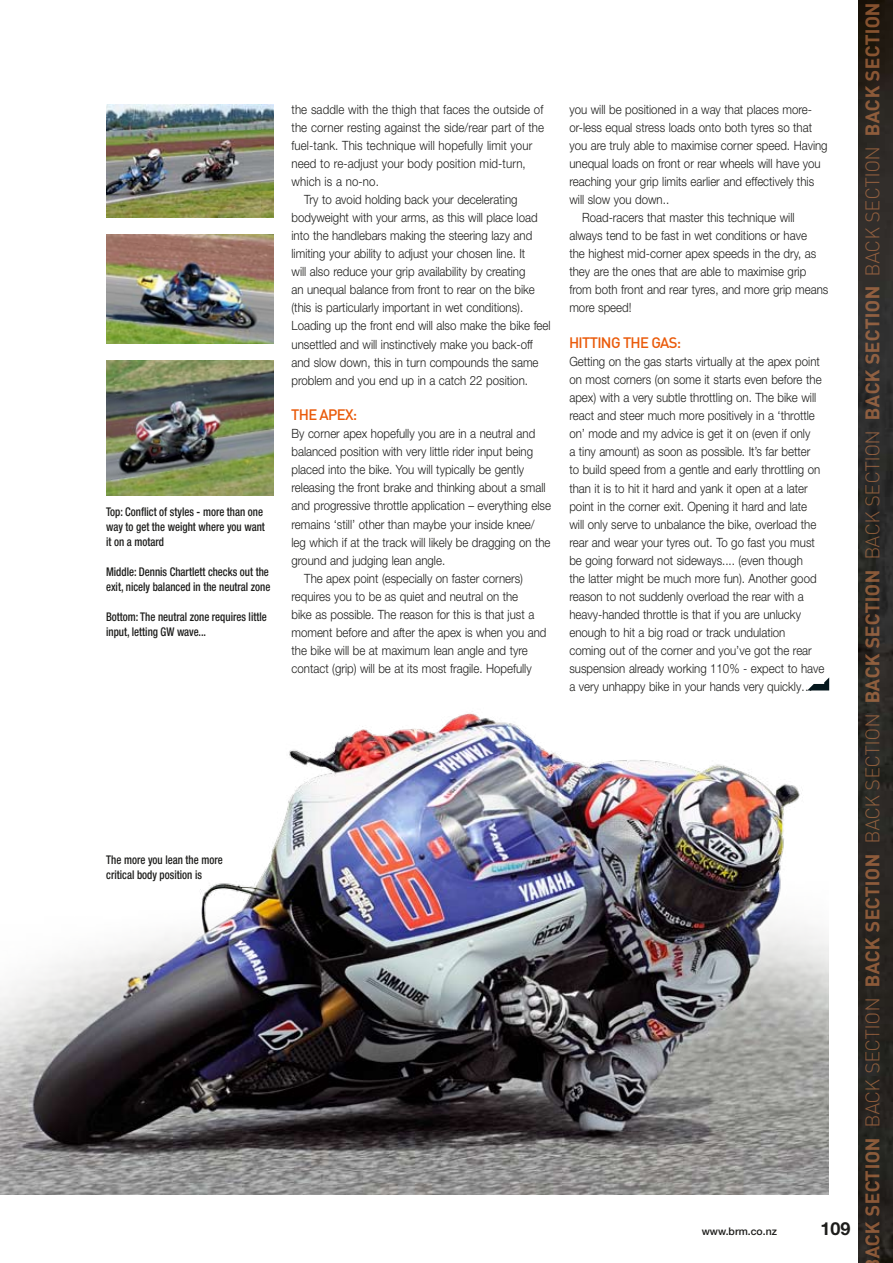
<style>
.page{position:relative;width:893px;height:1263px;background:#fff}
.page>*{position:absolute;margin:0;border:0;box-sizing:border-box;transform-origin:0 0}
.t1{font:700 19.5px "Nu Din";letter-spacing:.05em;color:#f29154}
.t2{font:700 18px "Helvetica Neue";color:#1d1d1b}
.t3{font:500 15px "Nu Din";color:#ea5b0b}
.t4{font:300 12.75px/18px "Helvetica Neue";color:#1d1d1b;scale:.9 1}
.t5{font:500 condensed 12px/15px "Helvetica Neue";color:#1d1d1b;scale:.9 1}
.t6{font:500 10.5px "Helvetica Neue";color:#1d1d1b}
.s1{font-weight:300}
</style>
<div class="page">
<img style="left:859px;top:0;width:34px;height:1263px">
<img style="left:0;top:690px;width:828px;height:505px">
<img style="left:106px;top:104px;width:168px;height:113px">
<img style="left:106px;top:234px;width:168px;height:109px">
<svg style="left:808px;top:677px;width:21px;height:13px"></svg>
<img style="left:106px;top:360px;width:168px;height:135px">
<p class="t5" style="left:106px;top:504px;width:178px">Top: Conflict of styles - more than one way to get the weight where you want it on a motard</p>
<p class="t5" style="left:106px;top:564px;width:184px">Middle: Dennis Chartlett checks out the exit, nicely balanced in the neutral zone</p>
<p class="t5" style="left:106px;top:609px;width:180px">Bottom: The neutral zone requires little input, letting GW wave...</p>
<p class="t5" style="left:106px;top:852px;width:131px">The more you lean the more critical body position is</p>
<p class="t4" style="left:292px;top:101px;width:281px">the saddle with the thigh that faces the outside of</p>
<p class="t4" style="left:292px;top:119px;width:282px">the corner resting against the side/rear part of the</p>
<p class="t4" style="left:292px;top:137px;width:269px">fuel-tank. This technique will hopefully limit your</p>
<p class="t4" style="left:292px;top:155px;width:262px">need to re-adjust your body position mid-turn,</p>
<p class="t4" style="left:292px;top:173px;width:99px">which is a no-no.</p>
<p class="t4" style="left:304px;top:191px;width:238px">Try to avoid holding back your decelerating</p>
<p class="t4" style="left:292px;top:209px;width:275px">bodyweight with your arms, as this will place load</p>
<p class="t4" style="left:292px;top:227px;width:269px">into the handlebars making the steering lazy and</p>
<p class="t4" style="left:292px;top:245px;width:261px">limiting your ability to adjust your chosen line. It</p>
<p class="t4" style="left:292px;top:263px;width:261px">will also reduce your grip availability by creating</p>
<p class="t4" style="left:292px;top:281px;width:272px">an unequal balance from front to rear on the bike</p>
<p class="t4" style="left:292px;top:299px;width:259px">(this is particularly important in wet conditions).</p>
<p class="t4" style="left:292px;top:317px;width:289px">Loading up the front end will also make the bike feel</p>
<p class="t4" style="left:292px;top:335px;width:270px">unsettled and will instinctively make you back-off</p>
<p class="t4" style="left:292px;top:353px;width:276px">and slow down, this in turn compounds the same</p>
<p class="t4" style="left:292px;top:371px;width:264px">problem and you end up in a catch 22 position.</p>
<p class="t3" style="left:292px;top:405px;width:67px">THE APEX:</p>
<p class="t4" style="left:292px;top:425px;width:272px">By corner apex hopefully you are in a neutral and</p>
<p class="t4" style="left:292px;top:443px;width:270px">balanced position with very little rider input being</p>
<p class="t4" style="left:292px;top:461px;width:260px">placed into the bike. You will typically be gently</p>
<p class="t4" style="left:292px;top:479px;width:284px">releasing the front brake and thinking about a small</p>
<p class="t4" style="left:292px;top:497px;width:290px">and progressive throttle application – everything else</p>
<p class="t4" style="left:292px;top:515px;width:272px">remains ‘still’ other than maybe your inside knee/</p>
<p class="t4" style="left:292px;top:533px;width:289px">leg which if at the track will likely be dragging on the</p>
<p class="t4" style="left:292px;top:551px;width:172px">ground and judging lean angle.</p>
<p class="t4" style="left:304px;top:569px;width:245px">The apex point (especially on faster corners)</p>
<p class="t4" style="left:292px;top:587px;width:253px">requires you to be as quiet and neutral on the</p>
<p class="t4" style="left:292px;top:605px;width:271px">bike as possible. The reason for this is that just a</p>
<p class="t4" style="left:292px;top:623px;width:285px">moment before and after the apex is when you and</p>
<p class="t4" style="left:292px;top:641px;width:264px">the bike will be at maximum lean angle and tyre</p>
<p class="t4" style="left:292px;top:659px;width:268px">contact (grip) will be at its most fragile. Hopefully</p>
<p class="t4" style="left:569px;top:101px;width:271px">you will be positioned in a way that places more-</p>
<p class="t4" style="left:569px;top:119px;width:271px">or-less equal stress loads onto both tyres so that</p>
<p class="t4" style="left:569px;top:137px;width:288px">you are truly able to maximise corner speed. Having</p>
<p class="t4" style="left:569px;top:155px;width:281px">unequal loads on front or rear wheels will have you</p>
<p class="t4" style="left:569px;top:173px;width:273px">reaching your grip limits earlier and effectively this</p>
<p class="t4" style="left:569px;top:191px;width:112px">will slow you down..</p>
<p class="t4" style="left:582px;top:209px;width:238px">Road-racers that master this technique will</p>
<p class="t4" style="left:569px;top:227px;width:265px">always tend to be fast in wet conditions or have</p>
<p class="t4" style="left:569px;top:245px;width:276px">the highest mid-corner apex speeds in the dry, as</p>
<p class="t4" style="left:569px;top:263px;width:265px">they are the ones that are able to maximise grip</p>
<p class="t4" style="left:569px;top:281px;width:289px">from both front and rear tyres, and more grip means</p>
<p class="t4" style="left:569px;top:299px;width:71px">more speed!</p>
<p class="t3" style="left:569px;top:333px;width:113px">HITTING THE GAS:</p>
<p class="t4" style="left:569px;top:353px;width:285px">Getting on the gas starts virtually at the apex point on most corners (on some it starts even before the apex) with a very subtle throttling on. The bike will react and steer much more positively in a ‘throttle on’ mode and my advice is get it on (even if only<br>a tiny amount) as soon as possible. It’s far better<br>to build speed from a gentle and early throttling on than it is to hit it hard and yank it open at a later point in the corner exit. Opening it hard and late will only serve to unbalance the bike, overload the rear and wear your tyres out. To go fast you must be going forward not sideways.... (even though<br>the latter might be much more fun). Another good reason to not suddenly overload the rear with a heavy-handed throttle is that if you are unlucky enough to hit a big road or track undulation coming out of the corner and you’ve got the rear suspension already working 110% - expect to have a very unhappy bike in your hands very quickly…</p>
<p class="t6" style="left:702px;top:1224px;width:77px">www.brm.co.nz</p>
<h2 class="t2" style="left:820px;top:1217px;width:32px">109</h2>
<h1 class="t1" style="left:860px;top:1258px;width:1257px;rotate:-90deg">ack section <span class="s1">back section</span> back section <span class="s1">back section</span> back section <span class="s1">back section</span> back section <span class="s1">back section</span> back section</h1>
</div>
